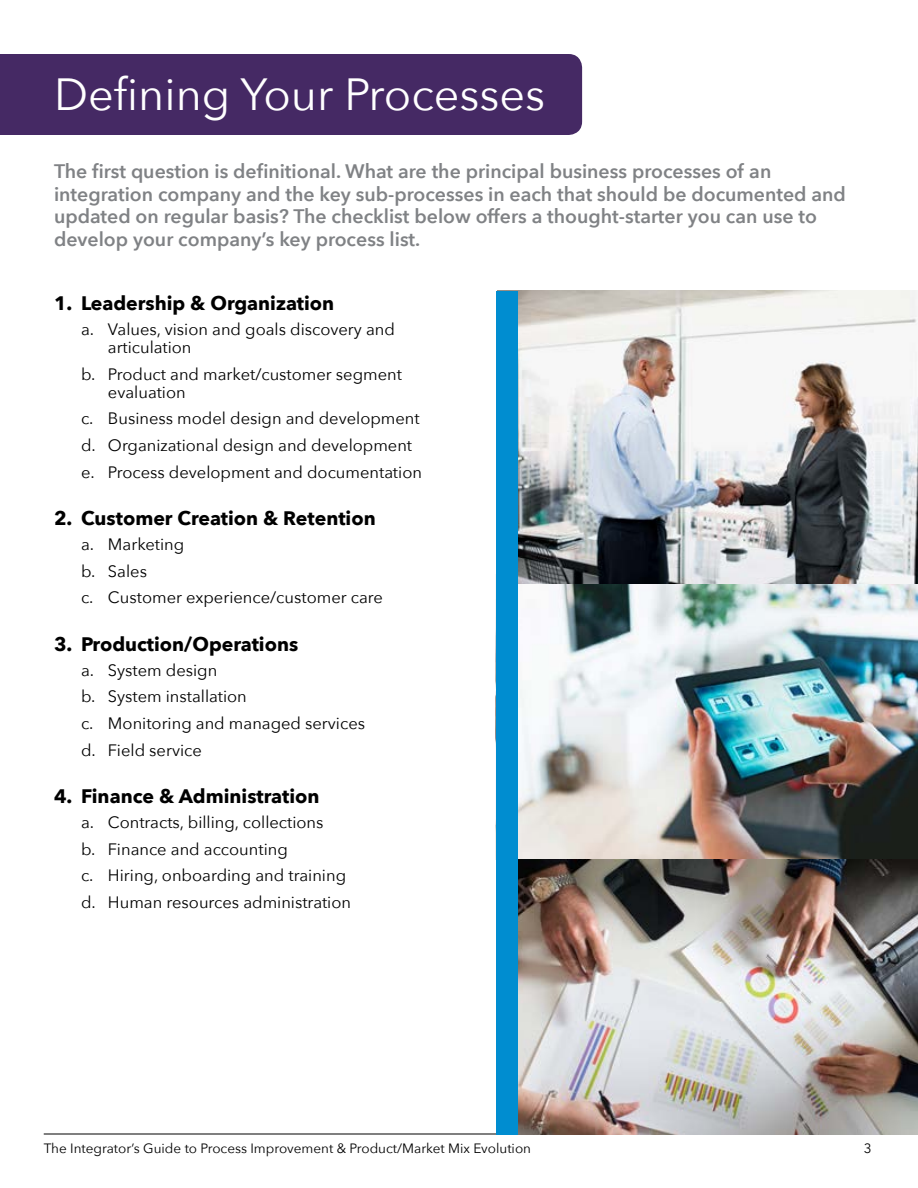
<style>
.page{position:relative;width:918px;height:1188px;background:#fff}
.page>*{position:absolute;margin:0;border:0;box-sizing:border-box;transform-origin:0 0}
.t1{font:45px "Avenir Next";color:#fff}
.t2{font:600 19.5px/22.5px "Avenir Next";color:#808285}
.t3{font:700 19.5px "Avenir Next";color:#000}
.t4{font:16.5px/26.7px "Avenir Next";color:#000}
.t5{font:13.5px "Avenir Next";color:#000}
</style>
<div class="page">
<hr style="left:44px;top:1134px;width:831px;height:1px;background:#000">
<div style="left:0;top:54px;width:582px;height:81px;background:#452964"></div>
<img style="left:517px;top:583px;width:401px;height:276px">
<img style="left:517px;top:859px;width:401px;height:275px">
<img style="left:517px;top:291px;width:401px;height:292px">
<div style="left:496px;top:291px;width:21px;height:843px;background:#008dd0"></div>
<h1 class="t1" style="left:54px;top:56px;width:493px">Defining Your Processes</h1>
<p class="t2" style="left:54px;top:160px;width:794px">The first question is definitional. What are the principal business processes of an integration company and the key sub-processes in each that should be documented and updated on regular basis? The checklist below offers a thought-starter you can use to develop your company’s key process list.</p>
<p class="t3" style="left:54px;top:287px;width:282px">1. Leadership &amp; Organization</p>
<p class="t4" style="left:108px;top:320px;width:289px;line-height:18px;text-indent:-27px">a. Values, vision and goals discovery and articulation</p>
<p class="t4" style="left:108px;top:364px;width:296px;line-height:18px;text-indent:-27px">b. Product and market/customer segment evaluation</p>
<p class="t4" style="left:81px;top:405px;width:343px">c. Business model design and development d. Organizational design and development e. Process development and documentation</p>
<p class="t3" style="left:54px;top:502px;width:323px">2. Customer Creation &amp; Retention</p>
<p class="t4" style="left:81px;top:530px;width:303px">a. Marketing<br>b. Sales<br>c. Customer experience/customer care</p>
<p class="t3" style="left:54px;top:627px;width:246px">3. Production/Operations</p>
<p class="t4" style="left:81px;top:656px;width:286px">a. System design<br>b. System installation<br>c. Monitoring and managed services d. Field service</p>
<p class="t3" style="left:54px;top:780px;width:267px">4. Finance &amp; Administration</p>
<p class="t4" style="left:81px;top:808px;width:272px">a. Contracts, billing, collections<br>b. Finance and accounting<br>c. Hiring, onboarding and training d. Human resources administration</p>
<p class="t5" style="left:44px;top:1137px;width:489px">The Integrator’s Guide to Process Improvement &amp; Product/Market Mix Evolution</p>
<p class="t5" style="left:864px;top:1137px;width:9px">3</p>
</div>
